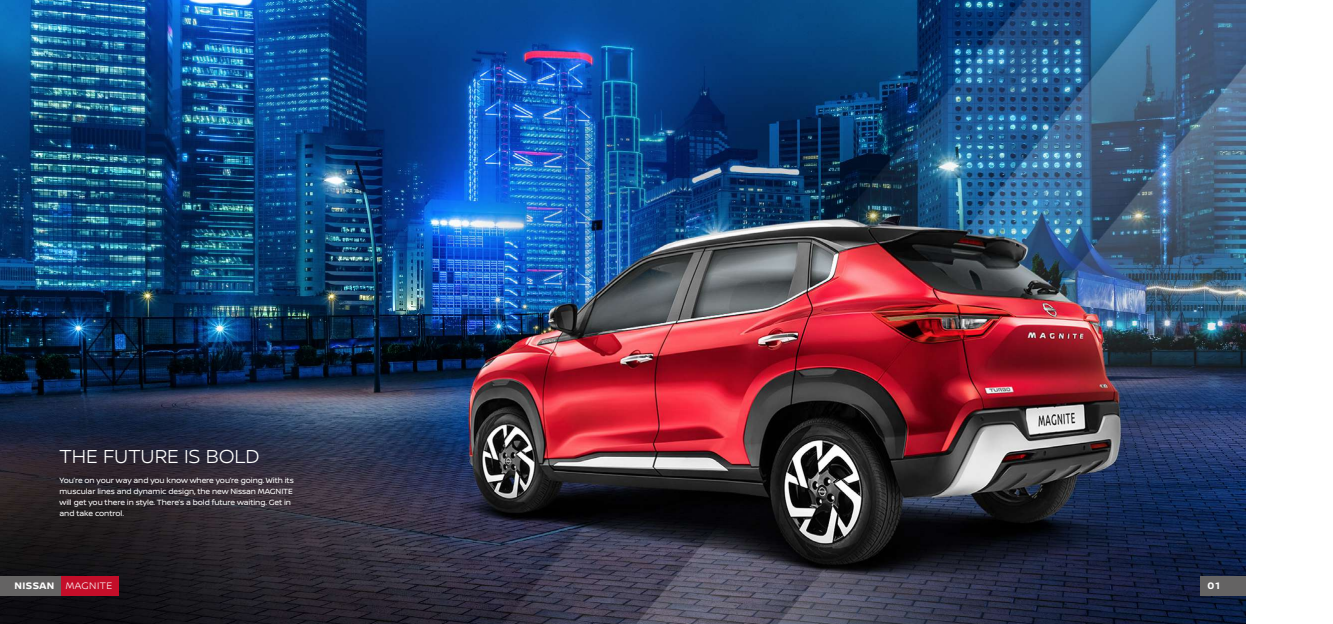
<style>
.page{position:relative;width:1333px;height:624px;background:#fff}
.page>*{position:absolute;margin:0;border:0;box-sizing:border-box;transform-origin:0 0}
.t1{font:300 20px "Nissan Brand";color:#fff}
.t2{font:300 10px "Nissan Brand";letter-spacing:.05em;color:#fff}
.t3{font:700 10px "Nissan Brand";color:#fff}
.t4{font:8px/11px "Nissan Brand";letter-spacing:-.01em;color:#fff}
.s1{font-weight:700}
</style>
<div class="page">
<img style="left:0;top:0;width:1246px;height:624px">
<div style="left:1200px;top:576px;width:47px;height:19px;background:#646363"></div>
<div style="left:60px;top:576px;width:58px;height:19px;background:#c40e29"></div>
<div style="left:0;top:576px;width:60px;height:19px;background:#646363"></div>
<div style="left:1246px;top:0;width:86px;height:624px;background:#fff"></div>
<h1 class="t1" style="left:60px;top:441px;width:202px">THE FUTURE IS BOLD</h1>
<p class="t4" style="left:60px;top:474px;width:236px">You’re on your way and you know where you’re going. With its muscular lines and dynamic design, the new Nissan MAGNITE will get you there in style. There’s a bold future waiting. Get in and take control.</p>
<p class="t2" style="left:14px;top:578px;width:99px"><span class="s1">NISSAN</span> MAGNITE</p>
<p class="t3" style="left:1207px;top:579px;width:14px">01</p>
</div>
